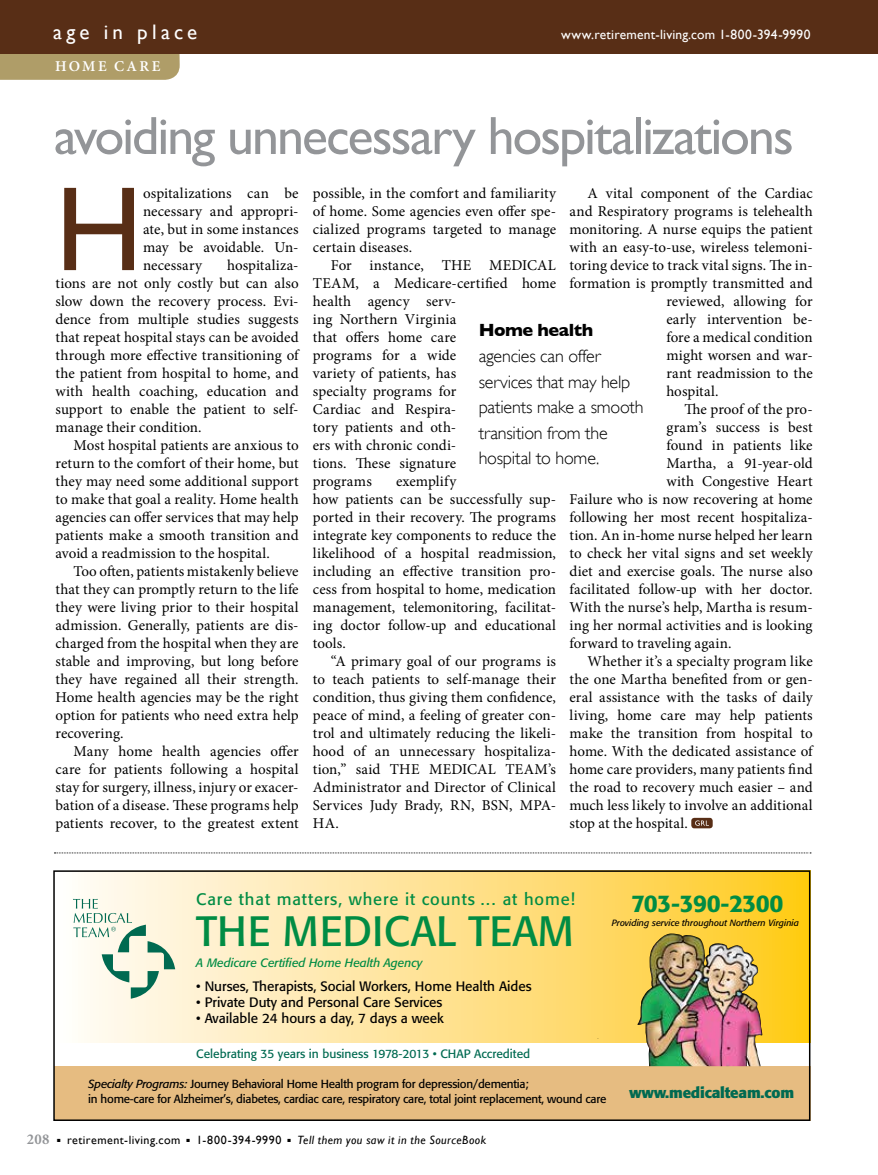
<style>
.page{position:relative;width:878px;height:1175px;background:#fff}
.page>*{position:absolute;margin:0;border:0;box-sizing:border-box;transform-origin:0 0}
.t1{font:120.6px "Gill Sans";color:#582e16}
.t2{font:54px "Gill Sans";letter-spacing:-.035em;color:#939598}
.t3{font:42px "Formata";color:#008c44}
.t4{font:500 24px "Formata";letter-spacing:-.03em;color:#008c44}
.t5{font:21px "Gill Sans";letter-spacing:.2em;color:#fff}
.t6{font:300 18px/25.5px "Gill Sans";letter-spacing:-.01em;color:#000}
.t7{font:700 18px "Gill Sans";letter-spacing:-.025em;color:#000}
.t8{font:16.5px "Formata";letter-spacing:.055em;color:#008c44}
.t9{font:15px/18px "Minion Pro";letter-spacing:.005em;color:#000;text-align:justify}
.t10{font:700 15px "Formata";letter-spacing:-.01em;color:#006a51}
.t11{font:600 15px "Minion Pro";letter-spacing:.155em;color:#fff}
.t12{font:700 15px "Minion";color:#939598}
.t13{font:13.5px "Formata";color:#000}
.t14{font:13.5px "Gill Sans";letter-spacing:.015em;color:#fff}
.t15{font:12px "Formata";color:#006a51}
.t16{font:12px "Gill Sans";letter-spacing:.04em;color:#000}
.t17{font:italic 12px "Formata";color:#008c44}
.t18{font:italic 12px "Gill Sans";letter-spacing:.04em;color:#000}
.t19{font:11.7px/14.5px "Formata";letter-spacing:-.02em;color:#000}
.t20{font:italic 9px "Formata";color:#000}
.s1{font-style:italic}
</style>
<div class="page">
<div style="left:0;top:54px;width:180px;height:26px;background:#af9d68"></div>
<div style="left:0;top:0;width:878px;height:54px;background:#582e16"></div>
<div style="left:54px;top:1066px;width:756px;height:54px;background:#e6bc81"></div>
<svg style="left:73px;top:873px;width:734px;height:169px"></svg>
<svg style="left:73px;top:899px;width:102px;height:99px"></svg>
<div style="left:53px;top:870px;width:757px;height:250px;border:2px solid #000"></div>
<img style="left:597px;top:933px;width:165px;height:133px">
<svg style="left:54px;top:852px;width:757px;height:1px"></svg>
<div style="left:691px;top:818px;width:21px;height:10px;background:#582e16;border-radius:3px"></div>
<svg style="left:695px;top:820px;width:12px;height:5px"></svg>
<h3 class="t5" style="left:53px;top:19px;width:146px">age in place</h3>
<p class="t14" style="left:561px;top:26px;width:251px">www.retirement-living.com 1-800-394-9990</p>
<p class="t11" style="left:55px;top:56px;width:106px">HOME CARE</p>
<h2 class="t2" style="left:54px;top:104px;width:741px">avoiding unnecessary hospitalizations</h2>
<h1 class="t1" style="left:55px;top:160px;width:89px">H</h1>
<p class="t9" style="left:143px;top:184px;width:157px">ospitalizations can be necessary and appropri&shy;ate, but in some instances may be avoidable. Un&shy;necessary</p>
<p class="t9" style="left:313px;top:184px;width:245px">possible, in the comfort and familiarity of home. Some agencies even offer spe&shy;cialized programs targeted to manage certain diseases.</p>
<p class="t9" style="left:313px;top:256px;width:245px;text-align:left;text-indent:18px">For instance, THE MEDICAL<br>TEAM, a Medicare-certified home health agency serv-<br>ing Northern Virginia<br>that offers home care<br>programs for a wide<br>variety of patients, has<br>specialty programs for<br>Cardiac and Respira-<br>tory patients and oth-<br>ers with chronic condi-<br>tions. These signature<br>programs</p>
<p class="t9" style="left:587px;top:184px;width:226px">A vital component of the Cardiac</p>
<p class="t9" style="left:569px;top:202px;width:245px">and Respiratory programs is telehealth</p>
<p class="t9" style="left:569px;top:220px;width:244px">monitoring. A nurse equips the patient</p>
<p class="t9" style="left:569px;top:238px;width:244px">with an easy-to-use, wireless telemoni-</p>
<p class="t9" style="left:569px;top:256px;width:244px">toring device to track vital signs. The in-</p>
<p class="t9" style="left:569px;top:274px;width:244px">formation is promptly transmitted and</p>
<p class="t9" style="left:666px;top:292px;width:148px">reviewed, allowing for</p>
<p class="t9" style="left:666px;top:310px;width:148px">early intervention be-</p>
<p class="t9" style="left:666px;top:328px;width:148px">fore a medical condition</p>
<p class="t9" style="left:666px;top:346px;width:148px">might worsen and war-</p>
<p class="t9" style="left:666px;top:364px;width:148px">rant readmission to the</p>
<p class="t9" style="left:666px;top:382px;width:54px">hospital.</p>
<p class="t9" style="left:684px;top:400px;width:130px">The proof of the pro-</p>
<p class="t9" style="left:666px;top:418px;width:148px">gram’s success is best</p>
<p class="t9" style="left:666px;top:436px;width:148px">found in patients like</p>
<p class="t9" style="left:666px;top:454px;width:148px">Martha, a 91-year-old</p>
<p class="t9" style="left:666px;top:472px;width:148px">with Congestive Heart</p>
<p class="t9" style="left:569px;top:490px;width:244px">Failure who is now recovering at home</p>
<p class="t9" style="left:569px;top:508px;width:244px">following her most recent hospitaliza-</p>
<p class="t9" style="left:569px;top:526px;width:244px">tion. An in-home nurse helped her learn</p>
<p class="t9" style="left:569px;top:544px;width:245px">to check her vital signs and set weekly</p>
<p class="t9" style="left:569px;top:562px;width:244px">diet and exercise goals. The nurse also</p>
<p class="t9" style="left:569px;top:580px;width:244px">facilitated follow-up with her doctor.</p>
<p class="t9" style="left:569px;top:598px;width:244px">With the nurse’s help, Martha is resum-</p>
<p class="t9" style="left:569px;top:616px;width:244px">ing her normal activities and is looking</p>
<p class="t9" style="left:569px;top:634px;width:163px">forward to traveling again.</p>
<p class="t9" style="left:587px;top:652px;width:227px">Whether it’s a specialty program like</p>
<p class="t9" style="left:569px;top:670px;width:244px">the one Martha benefited from or gen-</p>
<p class="t9" style="left:569px;top:688px;width:245px">eral assistance with the tasks of daily</p>
<p class="t9" style="left:569px;top:706px;width:244px">living, home care may help patients</p>
<p class="t9" style="left:569px;top:724px;width:245px">make the transition from hospital to</p>
<p class="t9" style="left:569px;top:742px;width:245px">home. With the dedicated assistance of</p>
<p class="t9" style="left:569px;top:760px;width:245px">home care providers, many patients find</p>
<p class="t9" style="left:569px;top:778px;width:245px">the road to recovery much easier – and</p>
<p class="t9" style="left:569px;top:796px;width:245px">much less likely to involve an additional</p>
<p class="t9" style="left:569px;top:814px;width:120px">stop at the hospital.</p>
<p class="t9" style="left:55px;top:256px;width:245px;text-indent:172px">hospitaliza&shy;tions are not only costly but can also slow down the recovery process. Evi&shy;dence from multiple studies suggests that repeat hospital stays can be avoided through more effective transitioning of the patient from hospital to home, and with health coaching, education and support to enable the patient to self&shy;manage their condition.</p>
<p class="t9" style="left:55px;top:436px;width:245px;text-indent:18px">Most hospital patients are anxious to return to the comfort of their home, but they may need some additional support to make that goal a reality. Home health agencies can offer services that may help patients make a smooth transition and avoid a readmission to the hospital.</p>
<p class="t9" style="left:55px;top:562px;width:245px;text-indent:18px">Too often, patients mistakenly believe that they can promptly return to the life they were living prior to their hospital admission. Generally, patients are dis&shy;charged from the hospital when they are stable and improving, but long before they have regained all their strength.<br>Home health agencies may be the right option for patients who need extra help recovering.</p>
<p class="t9" style="left:55px;top:742px;width:245px;text-indent:18px">Many home health agencies offer care for patients following a hospital stay for surgery, illness, injury or exacer&shy;bation of a disease. These programs help patients recover, to the greatest extent</p>
<p class="t7" style="left:478px;top:320px;width:116px">Home health</p>
<p class="t6" style="left:478px;top:342px;width:166px">agencies can offer services that may help patients make a smooth transition from the hospital to home.</p>
<p class="t9" style="left:313px;top:472px;width:245px;text-align:left;text-indent:83px">exemplify<br>how patients can be successfully sup&shy;ported in their recovery. The programs integrate key components to reduce the likelihood of a hospital readmission, including an effective transition pro&shy;cess from hospital to home, medication management, telemonitoring, facilitat&shy;ing doctor follow-up and educational tools.</p>
<p class="t9" style="left:313px;top:652px;width:245px;text-indent:18px">“A primary goal of our programs is to teach patients to self-manage their condition, thus giving them confidence, peace of mind, a feeling of greater con&shy;trol and ultimately reducing the likeli&shy;hood of an unnecessary hospitaliza&shy;tion,” said THE MEDICAL TEAM’s Administrator and Director of Clinical Services Judy Brady, RN, BSN, MPA-HA.</p>
<p class="t8" style="left:196px;top:889px;width:380px">Care that matters, where it counts ... at home!</p>
<h3 class="t3" style="left:196px;top:905px;width:379px">THE MEDICAL TEAM</h3>
<p class="t17" style="left:196px;top:955px;width:228px">A Medicare Certified Home Health Agency</p>
<p class="t13" style="left:196px;top:978px;width:337px">• Nurses, Therapists, Social Workers, Home Health Aides</p>
<p class="t13" style="left:196px;top:994px;width:248px">• Private Duty and Personal Care Services</p>
<p class="t13" style="left:196px;top:1010px;width:249px">• Available 24 hours a day, 7 days a week</p>
<p class="t15" style="left:196px;top:1046px;width:335px">Celebrating 35 years in business 1978-2013 • CHAP Accredited</p>
<p class="t19" style="left:88px;top:1077px;width:519px"><span class="s1">Specialty Programs:</span> Journey Behavioral Home Health program for depression/dementia;<br>in home-care for Alzheimer’s, diabetes, cardiac care, respiratory care, total joint replacement, wound care</p>
<h3 class="t4" style="left:631px;top:888px;width:154px">703-390-2300</h3>
<p class="t20" style="left:611px;top:917px;width:189px">Providing service throughout Northern Virginia</p>
<p class="t10" style="left:629px;top:1083px;width:166px">www.medicalteam.com</p>
<p class="t12" style="left:27px;top:1131px;width:24px">208</p>
<p class="t16" style="left:57px;top:1132px;width:125px">■ retirement-living.com</p>
<p class="t16" style="left:186px;top:1132px;width:97px">■ 1-800-394-9990</p>
<p class="t18" style="left:287px;top:1132px;width:200px">■ Tell them you saw it in the SourceBook</p>
</div>
